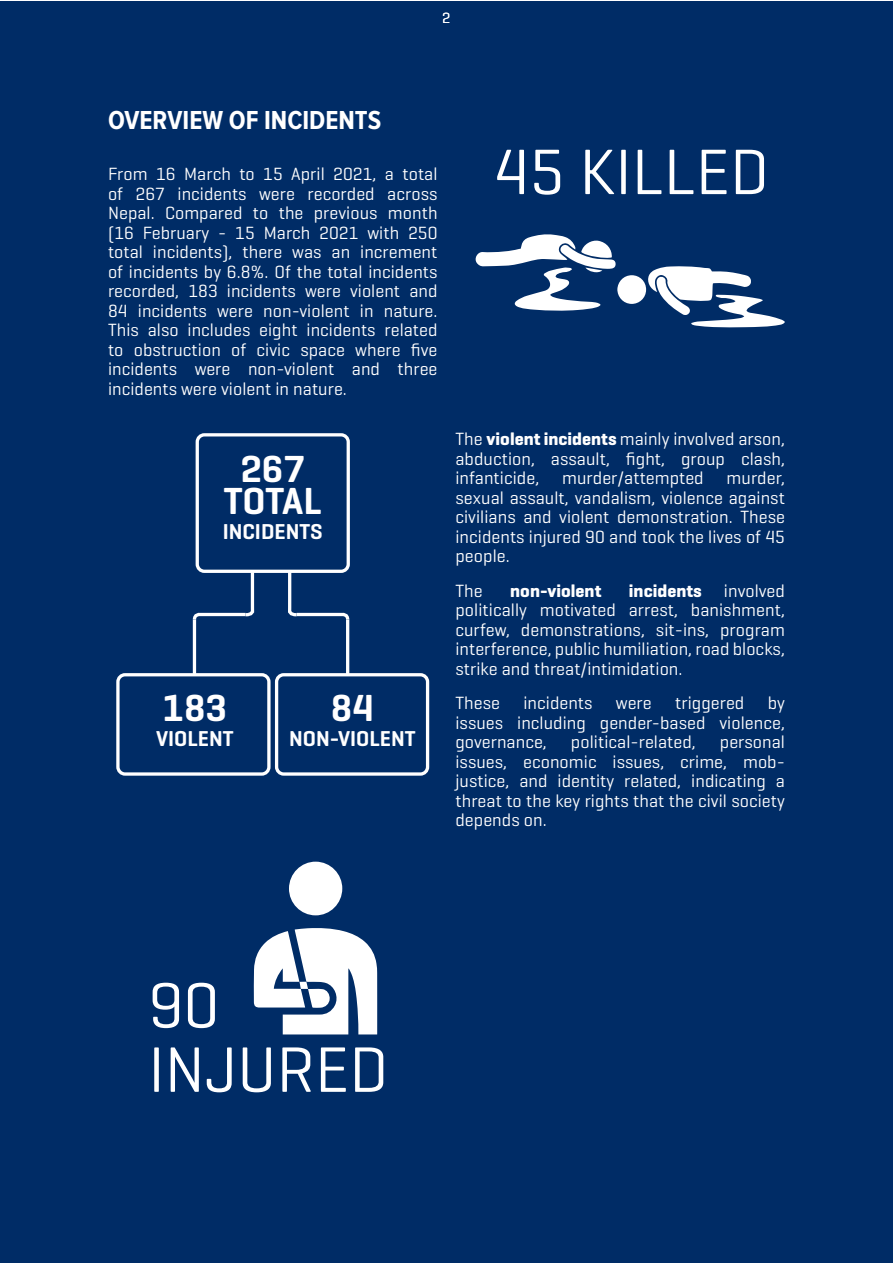
<style>
.page{position:relative;width:893px;height:1263px;background:#fff}
.page>*{position:absolute;margin:0;border:0;box-sizing:border-box;transform-origin:0 0}
.t1{font:65.25px/64.2px "Geogrotesque";color:#fff}
.t2{font:600 38.4px/32.8px "Geogrotesque";color:#fff;text-align:center}
.t3{font:700 27px "Proxima Nova A Cond";color:#fff}
.t4{font:600 21.9px "Geogrotesque";color:#fff}
.t5{font:18px/19.5px "Geogrotesque";letter-spacing:.005em;color:#fff;text-align:justify}
.t6{font:700 18px "Geogrotesque";letter-spacing:.005em;color:#fff}
.t7{font:15px "Geogrotesque";color:#fff}
.s1{font-weight:700}
</style>
<div class="page">
<div style="left:0;top:1px;width:893px;height:1261px;background:#002c66"></div>
<div style="left:617px;top:275px;width:29px;height:29px;background:#fff;border-radius:50%"></div>
<svg style="left:646px;top:266px;width:139px;height:61px"></svg>
<svg style="left:475px;top:234px;width:141px;height:77px"></svg>
<div style="left:289px;top:861px;width:53px;height:54px;background:#fff;border-radius:50%"></div>
<svg style="left:254px;top:928px;width:123px;height:106px"></svg>
<div style="left:196px;top:433px;width:154px;height:140px;border:3px solid #fff;border-radius:7px"></div>
<div style="left:275px;top:673px;width:154px;height:103px;border:3px solid #fff;border-radius:7px"></div>
<div style="left:116px;top:673px;width:155px;height:103px;border:3px solid #fff;border-radius:7px"></div>
<svg style="left:192px;top:569px;width:64px;height:54px"></svg>
<hr style="left:193px;top:619px;width:3px;height:55px;background:#fff">
<svg style="left:286px;top:569px;width:64px;height:54px"></svg>
<hr style="left:346px;top:619px;width:3px;height:55px;background:#fff">
<p class="t7" style="left:442px;top:9px;width:10px">2</p>
<h3 class="t3" style="left:108px;top:105px;width:275px">OVERVIEW OF INCIDENTS</h3>
<p class="t5" style="left:108px;top:164px;width:331px">From 16 March to 15 April 2021, a total of 267 incidents were recorded across Nepal. Compared to the previous month (16 February - 15 March 2021 with 250 total incidents), there was an increment of incidents by 6.8%. Of the total incidents recorded, 183 incidents were violent and 84 incidents were non-violent in nature.<br>This also includes eight incidents related to obstruction of civic space where five incidents were non-violent and three incidents were violent in nature.</p>
<h1 class="t1" style="left:494px;top:138px;width:277px">45 KILLED</h1>
<h2 class="t2" style="left:224px;top:452px;width:100px">267<br>TOTAL</h2>
<p class="t4" style="left:223px;top:517px;width:101px">INCIDENTS</p>
<h2 class="t2" style="left:162px;top:691px;width:66px">183</h2>
<p class="t4" style="left:156px;top:724px;width:79px">VIOLENT</p>
<h2 class="t2" style="left:331px;top:691px;width:45px">84</h2>
<p class="t4" style="left:289px;top:724px;width:128px">NON-VIOLENT</p>
<p class="t5" style="left:455px;top:429px;width:331px">The <span class="s1">violent incidents</span> mainly involved arson, abduction, assault, fight, group clash, infanticide,</p>
<p class="t5" style="left:455px;top:468px;width:331px;text-indent:271px">murder, sexual assault, vandalism, violence against civilians and violent demonstration. These incidents injured 90 and took the lives of 45 people.</p>
<p class="t5" style="left:455px;top:580px;width:29px">The</p>
<p class="t6" style="left:510px;top:579px;width:93px">non-violent</p>
<p class="t5" style="left:562px;top:468px;width:143px">murder/attempted</p>
<p class="t5" style="left:455px;top:580px;width:331px;text-indent:173px"><span class="s1">incidents</span> involved politically motivated arrest, banishment, curfew, demonstrations, sit-ins, program interference, public humiliation, road blocks, strike and threat/intimidation.</p>
<p class="t5" style="left:455px;top:693px;width:46px">These</p>
<p class="t5" style="left:523px;top:693px;width:71px">incidents</p>
<p class="t5" style="left:616px;top:693px;width:37px">were</p>
<p class="t5" style="left:675px;top:693px;width:71px">triggered</p>
<p class="t5" style="left:455px;top:693px;width:331px;text-indent:312px">by issues including gender-based violence, governance,</p>
<p class="t5" style="left:455px;top:732px;width:331px;text-indent:264px">personal issues, economic issues, crime, mob&shy;justice, and identity related, indicating a threat to the key rights that the civil society depends on.</p>
<p class="t5" style="left:571px;top:732px;width:126px">political-related,</p>
<h1 class="t1" style="left:148px;top:971px;width:242px">90<br>INJURED</h1>
</div>
